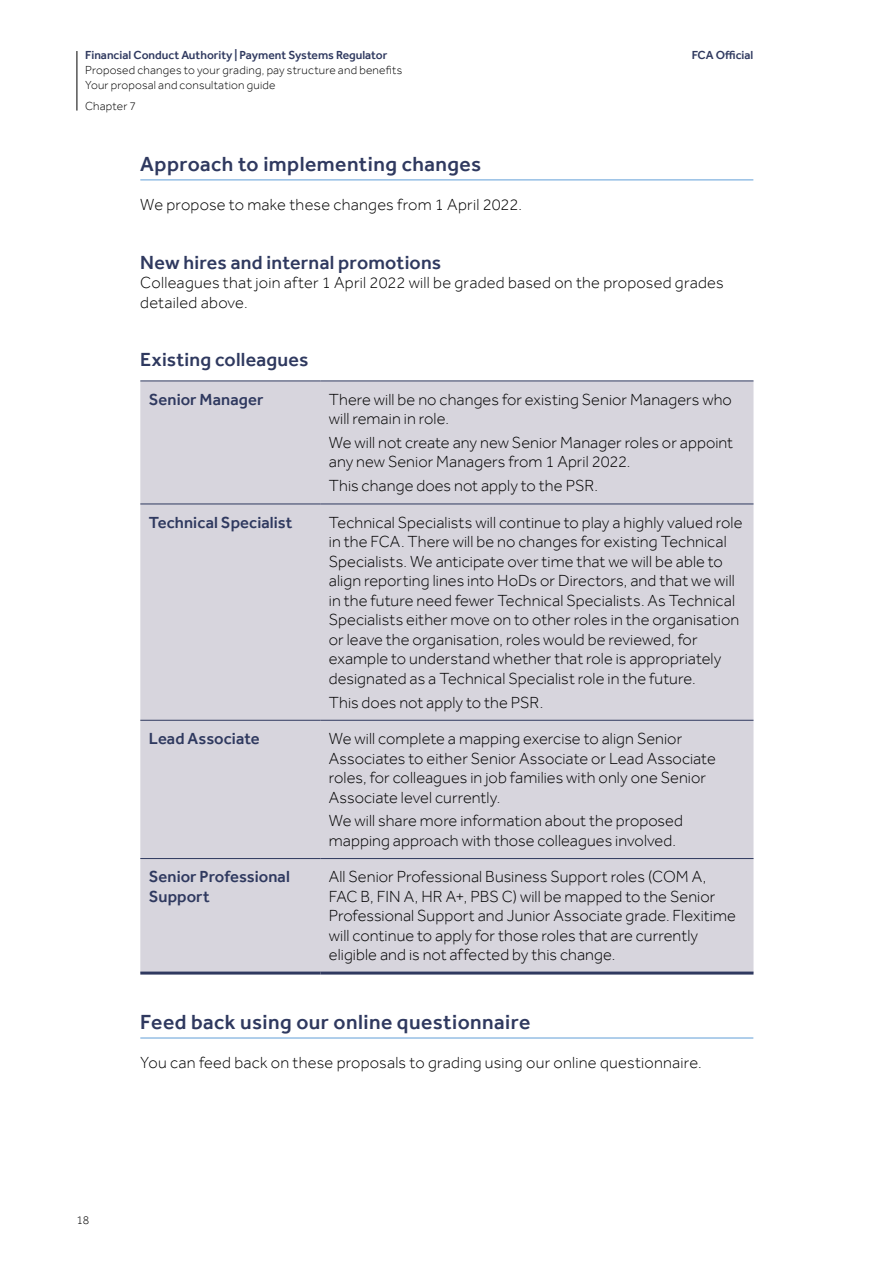
<style>
.page{position:relative;width:893px;height:1263px;background:#fff}
.page>*{position:absolute;margin:0;border:0;box-sizing:border-box;transform-origin:0 0}
.t1{font:500 21px "Effra";letter-spacing:.02em;color:#2f395f}
.t2{font:500 19.5px "Effra";letter-spacing:.01em;color:#2f395f}
.t3{font:300 16.5px/19.5px "Effra";letter-spacing:.005em;color:#000}
.t4{font:500 16.5px/19.5px "Effra";letter-spacing:.005em;color:#2f395f}
.t5{font:300 12px/15px "Effra";letter-spacing:.02em;color:#000}
.t6{font:500 12px "Effra";color:#2f395f}
</style>
<div class="page">
<hr style="left:77px;top:51px;width:1px;height:60px;background:#000">
<hr style="left:140px;top:180px;width:613px;height:1px;background:#619fd8">
<hr style="left:140px;top:1038px;width:613px;height:1px;background:#619fd8">
<div style="left:140px;top:382px;width:613px;height:589px;background:#d7d5dd"></div>
<hr style="left:140px;top:381px;width:180px;height:1px;background:#2f395f">
<hr style="left:320px;top:381px;width:433px;height:1px;background:#2f395f">
<hr style="left:140px;top:504px;width:180px;height:1px;background:#2f395f">
<hr style="left:320px;top:504px;width:433px;height:1px;background:#2f395f">
<hr style="left:140px;top:720px;width:180px;height:1px;background:#2f395f">
<hr style="left:320px;top:720px;width:433px;height:1px;background:#2f395f">
<hr style="left:140px;top:858px;width:180px;height:1px;background:#2f395f">
<hr style="left:320px;top:858px;width:433px;height:1px;background:#2f395f">
<hr style="left:140px;top:971px;width:180px;height:3px;background:#2f395f">
<hr style="left:320px;top:971px;width:433px;height:3px;background:#2f395f">
<p class="t6" style="left:85px;top:48px;width:304px">Financial Conduct Authority | Payment Systems Regulator</p>
<p class="t6" style="left:692px;top:48px;width:63px">FCA Official</p>
<p class="t5" style="left:85px;top:62px;width:319px">Proposed changes to your grading, pay structure and benefits<br>Your proposal and consultation guide</p>
<p class="t5" style="left:85px;top:98px;width:53px">Chapter 7</p>
<p class="t1" style="left:140px;top:151px;width:342px">Approach to implementing changes</p>
<p class="t3" style="left:140px;top:195px;width:383px">We propose to make these changes from 1 April 2022.</p>
<p class="t2" style="left:140px;top:250px;width:302px">New hires and internal promotions</p>
<p class="t3" style="left:140px;top:273px;width:585px">Colleagues that join after 1 April 2022 will be graded based on the proposed grades detailed above.</p>
<p class="t2" style="left:140px;top:348px;width:170px">Existing colleagues</p>
<p class="t4" style="left:149px;top:389px;width:116px">Senior Manager</p>
<p class="t3" style="left:329px;top:389px;width:405px">There will be no changes for existing Senior Managers who will remain in role.</p>
<p class="t3" style="left:329px;top:432px;width:406px">We will not create any new Senior Manager roles or appoint any new Senior Managers from 1 April 2022.</p>
<p class="t3" style="left:329px;top:476px;width:271px">This change does not apply to the PSR.</p>
<p class="t4" style="left:149px;top:512px;width:145px">Technical Specialist</p>
<p class="t3" style="left:329px;top:512px;width:415px">Technical Specialists will continue to play a highly valued role in the FCA. There will be no changes for existing Technical Specialists. We anticipate over time that we will be able to align reporting lines into HoDs or Directors, and that we will in the future need fewer Technical Specialists. As Technical Specialists either move on to other roles in the organisation or leave the organisation, roles would be reviewed, for example to understand whether that role is appropriately designated as a Technical Specialist role in the future.</p>
<p class="t3" style="left:329px;top:692px;width:216px">This does not apply to the PSR.</p>
<p class="t4" style="left:149px;top:728px;width:112px">Lead Associate</p>
<p class="t3" style="left:329px;top:728px;width:388px">We will complete a mapping exercise to align Senior Associates to either Senior Associate or Lead Associate roles, for colleagues in job families with only one Senior Associate level currently.</p>
<p class="t3" style="left:329px;top:811px;width:356px">We will share more information about the proposed mapping approach with those colleagues involved.</p>
<p class="t4" style="left:149px;top:867px;width:143px">Senior Professional<br>Support</p>
<p class="t3" style="left:329px;top:867px;width:409px">All Senior Professional Business Support roles (COM A, FAC B, FIN A, HR A+, PBS C) will be mapped to the Senior Professional Support and Junior Associate grade. Flexitime will continue to apply for those roles that are currently eligible and is not affected by this change.</p>
<p class="t1" style="left:140px;top:1009px;width:392px">Feed back using our online questionnaire</p>
<p class="t3" style="left:140px;top:1053px;width:563px">You can feed back on these proposals to grading using our online questionnaire.</p>
<p class="t5" style="left:77px;top:1212px;width:14px">18</p>
</div>
